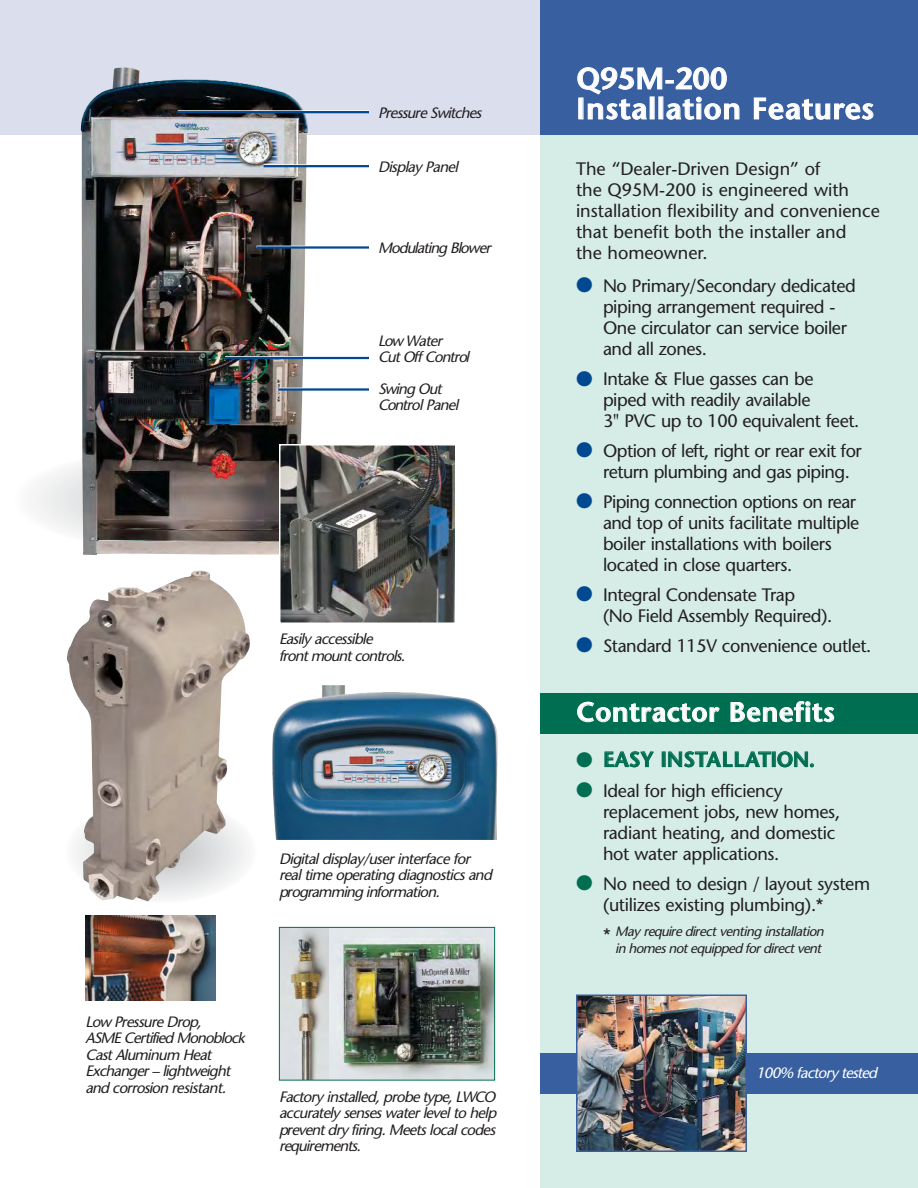
<style>
.page{position:relative;width:918px;height:1188px;background:#fff}
.page>*{position:absolute;margin:0;border:0;box-sizing:border-box;transform-origin:0 0}
.t1{font:600 30px/30px "Stone Sans";letter-spacing:.025em;color:#fff}
.t2{font:600 27px "Stone Sans";letter-spacing:.02em;color:#fff}
.t3{font:600 21px "Stone Sans";color:#006e51}
.t4{font:21px "Zapf Dingbats";color:#004990}
.t5{font:21px "Zapf Dingbats";color:#006e51}
.t6{font:18px/21px "Stone Sans";letter-spacing:-.025em;color:#231f20}
.t7{font:18px/21px "Stone Sans";color:#231f20}
.t8{font:italic 15px/16.5px "Stone Sans";letter-spacing:-.06em;color:#231f20}
.t9{font:italic 15px "Stone Sans";color:#fff}
.t10{font:italic 13.5px/16.5px "Stone Sans";color:#231f20;text-align:right}
.s1{font-style:normal;font-size:18px}
</style>
<div class="page">
<img style="left:328px;top:929px;width:165px;height:150px">
<img style="left:281px;top:929px;width:47px;height:150px">
<div style="left:279px;top:927px;width:216px;height:154px;border:1px solid #006e51"></div>
<svg style="left:33px;top:465px;width:47px;height:69px"></svg>
<div style="left:0;top:0;width:540px;height:135px;background:#dadeed"></div>
<img style="left:80px;top:67px;width:229px;height:488px">
<div style="left:540px;top:135px;width:378px;height:1053px;background:#d5ece7"></div>
<div style="left:540px;top:0;width:378px;height:135px;background:#3860a0"></div>
<div style="left:540px;top:693px;width:378px;height:41px;background:#006e51"></div>
<img style="left:282px;top:447px;width:172px;height:174px">
<div style="left:279px;top:444px;width:180px;height:180px;border:2px solid #fff"></div>
<img style="left:86px;top:915px;width:130px;height:86px">
<hr style="left:264px;top:164px;width:105px;height:3px;background:#fff">
<hr style="left:264px;top:165px;width:105px;height:2px;background:#004990">
<hr style="left:178px;top:110px;width:191px;height:3px;background:#fff">
<hr style="left:256px;top:246px;width:113px;height:3px;background:#004990">
<hr style="left:278px;top:388px;width:91px;height:3px;background:#004990">
<hr style="left:225px;top:356px;width:144px;height:2px;background:#fff">
<hr style="left:225px;top:357px;width:144px;height:2px;background:#004990">
<img style="left:272px;top:685px;width:226px;height:155px">
<hr style="left:178px;top:111px;width:191px;height:2px;background:#004990">
<img style="left:67px;top:571px;width:183px;height:330px">
<div style="left:540px;top:1053px;width:378px;height:41px;background:#3860a0"></div>
<img style="left:579px;top:997px;width:165px;height:152px">
<div style="left:576px;top:994px;width:171px;height:158px;border:2px solid #3860a0"></div>
<p class="t8" style="left:378px;top:106px;width:108px">PressureSwitches</p>
<p class="t8" style="left:378px;top:160px;width:85px">Display Panel</p>
<p class="t8" style="left:378px;top:241px;width:117px">Modulating Blower</p>
<p class="t8" style="left:378px;top:334px;width:96px">Low Water<br>CutOff Control</p>
<p class="t8" style="left:378px;top:382px;width:85px">Swing Out<br>ControlPanel</p>
<p class="t8" style="left:279px;top:632px;width:131px">Easily accessible frontmountcontrols.</p>
<p class="t8" style="left:279px;top:852px;width:218px">Digitaldisplay/userinterfacefor realtimeoperating diagnosticsand programming information.</p>
<p class="t8" style="left:86px;top:1015px;width:161px">Low PressureDrop,<br>ASMECertified Monoblock<br>CastAluminum Heat<br>Exchanger–lightweight and corrosion resistant.</p>
<p class="t8" style="left:279px;top:1090px;width:222px;text-align:justify">Factory installed,probetype,LWCO accurately senseswaterlevelto help preventdry firing.Meetslocalcodes requirements.</p>
<h1 class="t1" style="left:576px;top:67px;width:299px">Q95M-200<br>Installation Features</h1>
<p class="t7" style="left:576px;top:160px;width:305px">The “Dealer-Driven Design” of<br>the Q95M-200 is engineered with installation flexibility and convenience that benefit both the installer and<br>the homeowner.</p>
<p class="t4" style="left:576px;top:275px;width:18px">●</p>
<p class="t4" style="left:576px;top:369px;width:18px">●</p>
<p class="t4" style="left:576px;top:440px;width:18px">●</p>
<p class="t4" style="left:576px;top:491px;width:18px">●</p>
<p class="t4" style="left:576px;top:584px;width:18px">●</p>
<p class="t4" style="left:576px;top:635px;width:18px">●</p>
<p class="t6" style="left:603px;top:277px;width:254px">No Primary/Secondary dedicated piping arrangement required -<br>One circulator can service boiler and all zones.</p>
<p class="t6" style="left:603px;top:370px;width:258px">Intake &amp; Flue gasses can be piped with readily available<br>3" PVC up to 100 equivalent feet.</p>
<p class="t6" style="left:603px;top:442px;width:260px">Option of left, right or rear exit for return plumbing and gas piping.</p>
<p class="t6" style="left:603px;top:493px;width:258px">Piping connection options on rear and top of units facilitate multiple boiler installations with boilers located in close quarters.</p>
<p class="t6" style="left:603px;top:586px;width:231px">Integral Condensate Trap<br>(No Field Assembly Required).</p>
<p class="t6" style="left:603px;top:637px;width:270px">Standard 115V convenience outlet.</p>
<h2 class="t2" style="left:576px;top:702px;width:260px">Contractor Benefits</h2>
<p class="t5" style="left:576px;top:873px;width:18px">●</p>
<p class="t3" style="left:603px;top:751px;width:213px">EASY INSTALLATION.</p>
<p class="t6" style="left:603px;top:782px;width:239px">Ideal for high efficiency replacement jobs, new homes, radiant heating, and domestic hot water applications.</p>
<p class="t6" style="left:603px;top:875px;width:269px">No need to design / layout system (utilizes existing plumbing).*</p>
<p class="t10" style="left:603px;top:925px;width:225px"><span class="s1">*</span> May requiredirectventing installation in homesnotequipped fordirectvent</p>
<p class="t9" style="left:756px;top:1066px;width:126px">100% factory tested</p>
</div>
